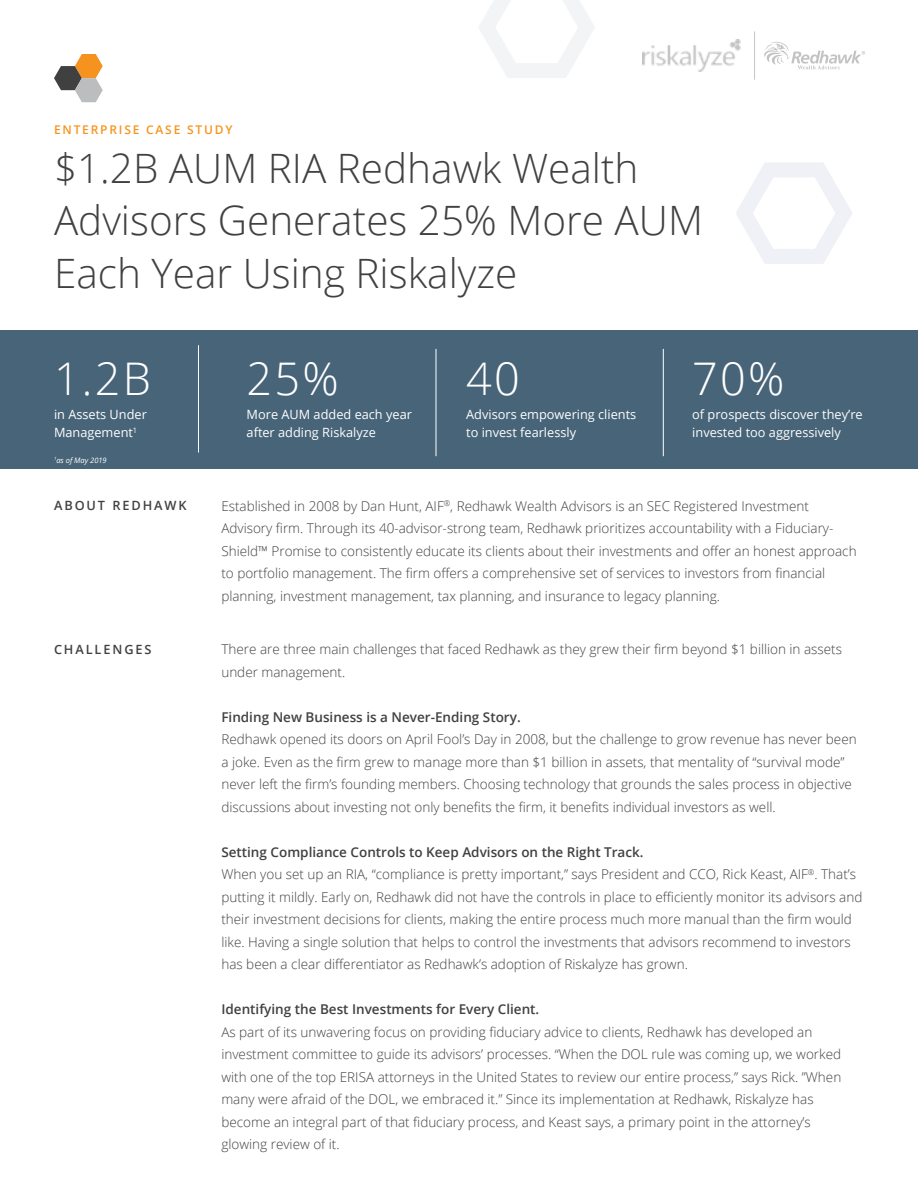
<style>
.page{position:relative;width:918px;height:1188px;background:#fff}
.page>*{position:absolute;margin:0;border:0;box-sizing:border-box;transform-origin:0 0}
.t1{font:300 45px "Open Sans";letter-spacing:.05em;color:#fff}
.t2{font:300 40.5px/52.5px "Open Sans";color:#414042}
.t3{font:300 13.5px/22.5px "Open Sans";color:#414042}
.t4{font:600 13.5px "Open Sans";color:#414042}
.t5{font:12.75px/18px "Open Sans";color:#fff}
.t6{font:600 12.75px "Open Sans";letter-spacing:.15em;color:#414042}
.t7{font:600 12px "Open Sans";letter-spacing:.15em;color:#f7941d}
.t8{font:italic 7.5px "Open Sans";color:#fff}
.s1{font-weight:600}
</style>
<div class="page">
<svg style="left:54px;top:54px;width:49px;height:48px"></svg>
<svg style="left:479px;top:0;width:116px;height:78px"></svg>
<svg style="left:736px;top:163px;width:116px;height:101px"></svg>
<div style="left:0;top:330px;width:918px;height:139px;background:#476478"></div>
<hr style="left:198px;top:345px;width:1px;height:107px;background:#fff">
<hr style="left:436px;top:349px;width:1px;height:107px;background:#fff">
<hr style="left:663px;top:349px;width:1px;height:107px;background:#fff">
<img style="left:643px;top:39px;width:97px;height:33px">
<hr style="left:754px;top:31px;width:1px;height:49px;background:#414042">
<svg style="left:764px;top:42px;width:101px;height:27px"></svg>
<p class="t7" style="left:54px;top:122px;width:180px">ENTERPRISE CASE STUDY</p>
<h2 class="t2" style="left:54px;top:141px;width:651px">$1.2B AUM RIA Redhawk Wealth<br>Advisors Generates 25% More AUM<br>Each Year Using Riskalyze</h2>
<h1 class="t1" style="left:54px;top:348px;width:99px">1.2B</h1>
<p class="t5" style="left:54px;top:405px;width:94px">in Assets Under<br>Management<sup>1</sup></p>
<p class="t8" style="left:54px;top:455px;width:54px"><sup>1</sup>as of May 2019</p>
<h1 class="t1" style="left:247px;top:348px;width:94px">25%</h1>
<p class="t5" style="left:247px;top:405px;width:167px">More AUM added each year after adding Riskalyze</p>
<h1 class="t1" style="left:466px;top:348px;width:55px">40</h1>
<p class="t5" style="left:466px;top:405px;width:172px">Advisors empowering clients to invest fearlessly</p>
<h1 class="t1" style="left:692px;top:348px;width:94px">70%</h1>
<p class="t5" style="left:692px;top:405px;width:172px">of prospects discover they’re invested too aggressively</p>
<p class="t6" style="left:54px;top:497px;width:134px">ABOUT REDHAWK</p>
<p class="t3" style="left:221px;top:494px;width:637px">Established in 2008 by Dan Hunt, AIF<sup>®</sup>, Redhawk Wealth Advisors is an SEC Registered Investment Advisory firm. Through its 40-advisor-strong team, Redhawk prioritizes accountability with a Fiduciary-Shield™ Promise to consistently educate its clients about their investments and offer an honest approach to portfolio management. The firm offers a comprehensive set of services to investors from financial planning, investment management, tax planning, and insurance to legacy planning.</p>
<p class="t6" style="left:54px;top:640px;width:99px">CHALLENGES</p>
<p class="t3" style="left:221px;top:638px;width:622px">There are three main challenges that faced Redhawk as they grew their firm beyond $1 billion in assets under management.</p>
<p class="t4" style="left:221px;top:708px;width:301px">Finding New Business is a Never-Ending Story.</p>
<p class="t3" style="left:221px;top:728px;width:637px">Redhawk opened its doors on April Fool’s Day in 2008, but the challenge to grow revenue has never been a joke. Even as the firm grew to manage more than $1 billion in assets, that mentality of “survival mode” never left the firm’s founding members. Choosing technology that grounds the sales process in objective discussions about investing not only benefits the firm, it benefits individual investors as well.</p>
<p class="t3" style="left:221px;top:840px;width:643px"><span class="s1">Setting Compliance Controls to Keep Advisors on the Right Track.<br></span>When you set up an RIA, “compliance is pretty important,” says President and CCO, Rick Keast, AIF<sup>®</sup>. That’s putting it mildly. Early on, Redhawk did not have the controls in place to efficiently monitor its advisors and their investment decisions for clients, making the entire process much more manual than the firm would like. Having a single solution that helps to control the investments that advisors recommend to investors has been a clear differentiator as Redhawk’s adoption of Riskalyze has grown.</p>
<p class="t4" style="left:221px;top:1000px;width:319px">Identifying the Best Investments for Every Client.</p>
<p class="t3" style="left:221px;top:1020px;width:621px">As part of its unwavering focus on providing fiduciary advice to clients, Redhawk has developed an investment committee to guide its advisors’ processes. “When the DOL rule was coming up, we worked with one of the top ERISA attorneys in the United States to review our entire process,” says Rick. ”When many were afraid of the DOL, we embraced it.” Since its implementation at Redhawk, Riskalyze has become an integral part of that fiduciary process, and Keast says, a primary point in the attorney’s glowing review of it.</p>
</div>
